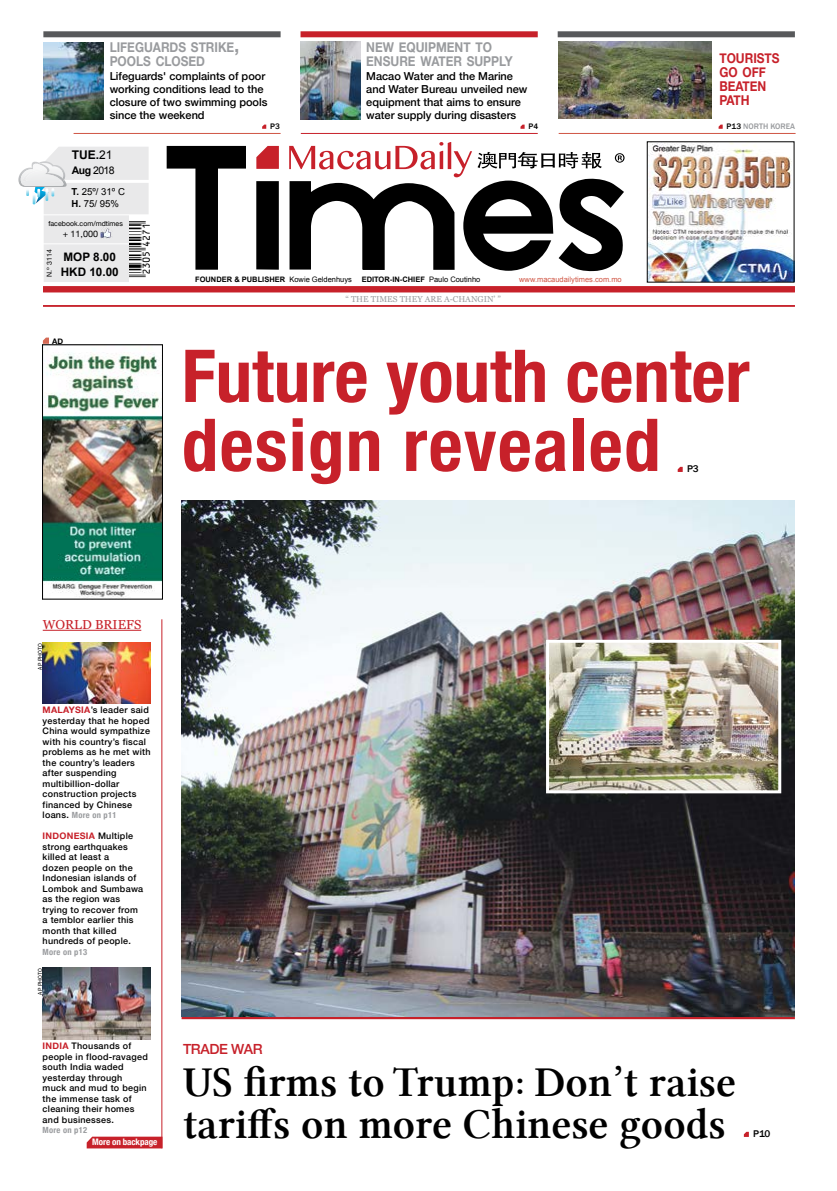
<style>
.page{position:relative;width:837px;height:1191px;background:#fff}
.page>*{position:absolute;margin:0;border:0;box-sizing:border-box;transform-origin:0 0}
.t1{font:700 condensed 73px/69px "Helvetica Neue";color:#c7212a}
.t2{font:43px/42px "Lin Libertine Z";color:#000}
.t3{font:500 14px "Helvetica Neue";letter-spacing:-.025em;color:#c7212a}
.t4{font:700 13.6px/14px "Helvetica Neue";color:#999b9e;scale:.88 1}
.t5{font:700 13.6px/14px "Helvetica Neue";color:#c7212a;scale:.88 1}
.t6{font:13px "Georgia";color:#c7212a}
.t7{font:700 12px "Arial";color:#000}
.t8{font:700 11.7px/15.3px "Arial";color:#000}
.t9{font:500 11px/13px "Helvetica Neue";color:#000}
.t10{font:10.5px "Arial";color:#000}
.t11{font:500 10px "Franklin Gothic";color:#000}
.t12{font:9.6px/12.1px "Arial";color:#000}
.t13{font:500 9px/10.5px "Helvetica Neue";letter-spacing:.03em;color:#000}
.t14{font:700 condensed 9px "Helvetica Neue";letter-spacing:-.01em;color:#fff}
.t15{font:9px "Helvetica Neue";color:#000}
.t16{font:700 condensed 8.5px "Helvetica Neue";letter-spacing:.03em;color:#999b9e}
.t17{font:8.5px "Georgia";color:#999b9e}
.t18{font:500 8.2px "Franklin Gothic";color:#999b9e}
.t19{font:500 8.2px "Franklin Gothic";color:#000}
.t20{font:700 7.7px "Helvetica Neue";color:#000}
.t21{font:700 7.5px "Arial";color:#000}
.t22{font:7.5px "Arial";color:#d05544}
.t23{font:7px "Helvetica Neue";color:#000}
.t24{font:6px "Franklin Gothic";letter-spacing:.025em;color:#000}
.s1{font-size:19.4px}
.s2{color:#000}
.s3{font-weight:400}
.s4{font-weight:700}
.s5{font-weight:700;color:#c7212a}
.s6{font-weight:500;font-stretch:normal;font-size:9px;color:#000}
</style>
<div class="page">
<svg style="left:167px;top:146px;width:79px;height:124px"></svg>
<svg style="left:256px;top:181px;width:23px;height:89px;background:#060606"></svg>
<svg style="left:289px;top:142px;width:335px;height:129px"></svg>
<svg style="left:256px;top:146px;width:23px;height:23px"></svg>
<div style="left:43px;top:286px;width:751px;height:6px;background:#c7212a"></div>
<hr style="left:43px;top:305px;width:751px;height:1px;background:#c7212a">
<img style="left:148px;top:224px;width:1px;height:50px">
<div style="left:300px;top:31px;width:237px;height:6px;background:#c7212a"></div>
<div style="left:43px;top:31px;width:237px;height:6px;background:#58595b"></div>
<div style="left:557px;top:31px;width:237px;height:6px;background:#58595b"></div>
<hr style="left:301px;top:133px;width:236px;height:1px;background:#c7212a">
<hr style="left:558px;top:133px;width:237px;height:1px;background:#d05544">
<hr style="left:74px;top:133px;width:206px;height:1px;background:#d05544">
<svg style="left:520px;top:125px;width:4px;height:4px"></svg>
<svg style="left:262px;top:125px;width:4px;height:4px"></svg>
<svg style="left:718px;top:125px;width:4px;height:4px"></svg>
<img style="left:649px;top:144px;width:142px;height:136px">
<hr style="left:162px;top:619px;width:1px;height:529px;background:#c7212a">
<hr style="left:43px;top:630px;width:98px;height:1px;background:#c7212a">
<svg style="left:87px;top:1136px;width:75px;height:12px"></svg>
<img style="left:43px;top:42px;width:61px;height:77px">
<img style="left:300px;top:41px;width:60px;height:78px">
<img style="left:558px;top:41px;width:153px;height:78px">
<svg style="left:18px;top:147px;width:130px;height:135px"></svg>
<svg style="left:677px;top:467px;width:5px;height:5px"></svg>
<svg style="left:743px;top:1131px;width:5px;height:6px"></svg>
<img style="left:44px;top:353px;width:116px;height:244px">
<div style="left:42px;top:345px;width:120px;height:254px;border:1px solid #000"></div>
<svg style="left:43px;top:337px;width:6px;height:7px"></svg>
<img style="left:42px;top:642px;width:109px;height:61px">
<img style="left:42px;top:967px;width:109px;height:72px">
<hr style="left:181px;top:1016px;width:613px;height:3px;background:#c7212a">
<img style="left:181px;top:500px;width:613px;height:516px">
<img style="left:550px;top:644px;width:227px;height:145px">
<div style="left:546px;top:640px;width:235px;height:153px;border:3px solid #fff"></div>
<h3 class="t4" style="left:110px;top:41px;width:148px">LIFEGUARDS STRIKE<span class="s1">,<br></span>POOLS CLOSED</h3>
<p class="t9" style="left:110px;top:69px;width:159px">Lifeguards' complaints of poor working conditions lead to the closure of two swimming pools since the weekend</p>
<h3 class="t4" style="left:366px;top:41px;width:168px">NEW EQUIPMENT TO<br>ENSURE WATER SUPPLY</h3>
<h3 class="t5" style="left:719px;top:52px;width:70px">TOURISTS<br>GO OFF<br>BEATEN<br>PATH</h3>
<p class="t9" style="left:366px;top:69px;width:162px">Macao Water and the Marine and Water Bureau unveiled new equipment that aims to ensure water supply during disasters</p>
<p class="t19" style="left:270px;top:121px;width:11px">P3</p>
<p class="t19" style="left:528px;top:121px;width:11px">P4</p>
<p class="t18" style="left:726px;top:121px;width:70px"><span class="s2">P13</span> NORTH KOREA</p>
<h3 class="t7" style="left:72px;top:147px;width:42px">TUE.<span class="s3">21</span></h3>
<p class="t10" style="left:72px;top:163px;width:45px"><span class="s4">AUG</span> 2018</p>
<p class="t12" style="left:72px;top:186px;width:55px"><span class="s4">T.</span> 25º/ 31º C<br><span class="s4">H.</span> 75/ 95%</p>
<p class="t23" style="left:48px;top:219px;width:76px">facebook.com/mdtimes</p>
<p class="t15" style="left:63px;top:228px;width:37px">+ 11,000</p>
<p class="t23" style="left:44px;top:277px;width:29px;rotate:-90deg">N.º 3114</p>
<p class="t8" style="left:61px;top:249px;width:59px">MOP 8.00<br>HKD 10.00</p>
<p class="t20" style="left:52px;top:335px;width:12px">AD</p>
<p class="t21" style="left:195px;top:274px;width:158px">FOUNDER &amp; PUBLISHER <span class="s3">Kowie Geldenhuys</span></p>
<p class="t21" style="left:361px;top:274px;width:120px">EDITOR-IN-CHIEF <span class="s3">Paulo Coutinho</span></p>
<p class="t22" style="left:519px;top:274px;width:104px">www.macaudailytimes.com.mo</p>
<p class="t17" style="left:345px;top:293px;width:157px">“ THE TIMES THEY ARE A-CHANGIN’ ”</p>
<h1 class="t1" style="left:182px;top:336px;width:569px">Future youth center design revealed</h1>
<p class="t11" style="left:686px;top:462px;width:13px">P3</p>
<h3 class="t6" style="left:43px;top:615px;width:100px">WORLD BRIEFS</h3>
<p class="t24" style="left:36px;top:669px;width:28px;rotate:-90deg">ap photo</p>
<p class="t13" style="left:43px;top:704px;width:109px"><span class="s5">MALAYSIA</span>’s leader said yesterday that he hoped<br>China would sympathize with his country’s fiscal problems as he met with the country’s leaders after suspending multibillion-dollar construction projects financed by Chinese</p>
<p class="t16" style="left:43px;top:808px;width:75px"><span class="s6">loans.</span> More on p11</p>
<p class="t13" style="left:43px;top:830px;width:102px"><span class="s5">INDONESIA</span> Multiple strong earthquakes killed at least a<br>dozen people on the<br>Indonesian islands of<br>Lombok and Sumbawa as the region was trying to recover from a temblor earlier this month that killed hundreds of people.</p>
<p class="t16" style="left:43px;top:944px;width:46px">More on p13</p>
<p class="t24" style="left:36px;top:994px;width:28px;rotate:-90deg">ap photo</p>
<p class="t13" style="left:43px;top:1040px;width:107px"><span class="s5">INDIA</span> Thousands of people in flood-ravaged south India waded yesterday through muck and mud to begin the immense task of cleaning their homes and businesses.</p>
<p class="t16" style="left:43px;top:1123px;width:46px">More on p12</p>
<p class="t14" style="left:92px;top:1134px;width:66px">More on backpage</p>
<h3 class="t3" style="left:183px;top:1037px;width:81px">Trade War</h3>
<h2 class="t2" style="left:183px;top:1062px;width:554px">US firms to Trump: Don’t raise tariffs on more Chinese goods</h2>
<p class="t11" style="left:753px;top:1127px;width:19px">P10</p>
</div>
